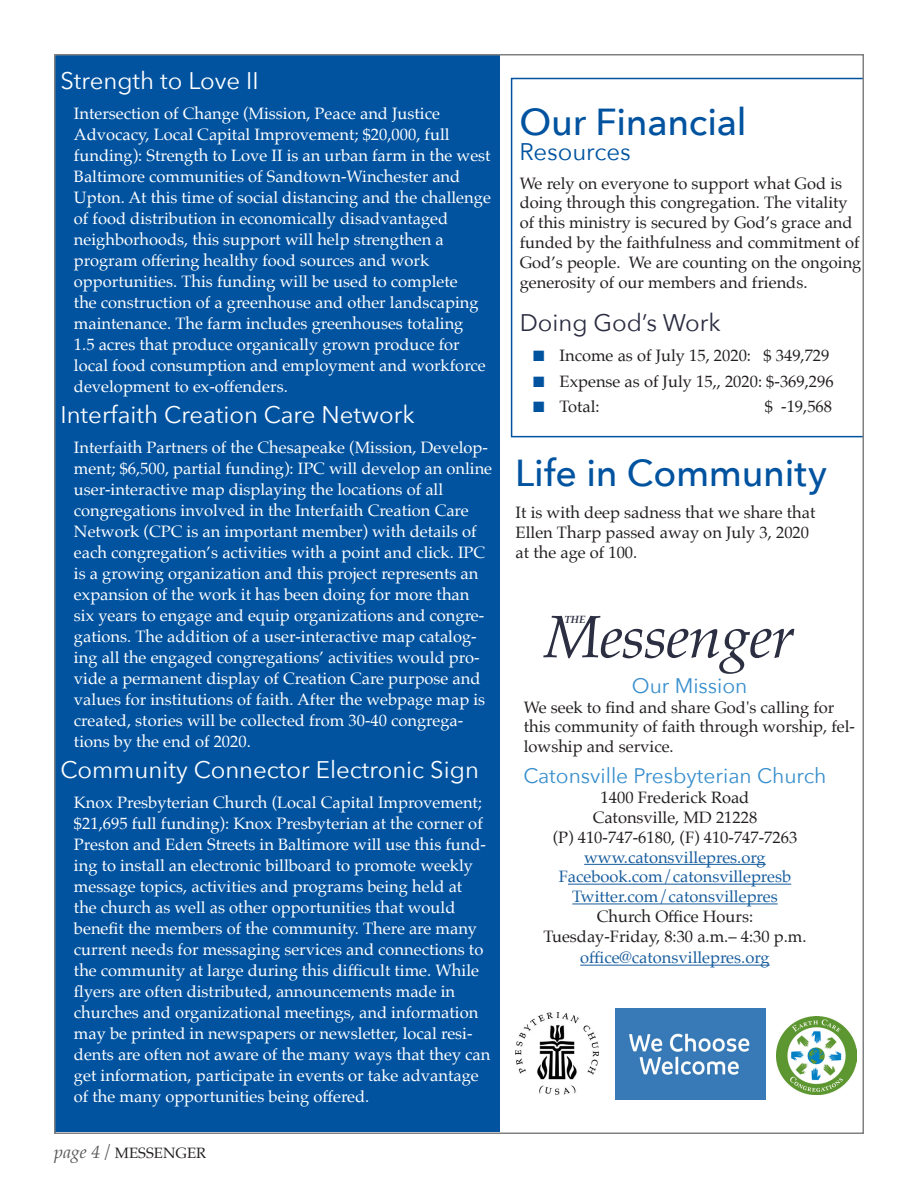
<style>
.page{position:relative;width:918px;height:1188px;background:#fff}
.page>*{position:absolute;margin:0;border:0;box-sizing:border-box;transform-origin:0 0}
.t1{font:italic 60px "Palatino";letter-spacing:-.02em;color:#2b2f41}
.Box_04_Top{font:500 37.5px "Avenir Next";letter-spacing:-.01em;color:#0153a0}
.Body_Text{font:24px "Avenir Next";color:#fff}
.San_Serif_Headline_2{font:24px "Avenir Next";color:#2b2d41}
.Box_04_Top-2{font:24px "Avenir Next";letter-spacing:-.005em;color:#0153a0}
.t2{font:21px "Avenir Next";color:#398fcd}
.Body_Text-2{font:16.5px/21px "Palatino";color:#fff}
.Body_Front_Page_Intr{font:16.5px/19.8px "Palatino";color:#231f20}
.t3{font:16.5px "Palatino";color:#175d9e}
.t4{font:15px "Palatino";color:#231f20}
.t5{font:italic 700 10.5px "Palatino";color:#2b2f41}
.s1{font-style:italic;font-size:18px;color:#57585a}
.s2{color:#0153a0}
</style>
<div class="page">
<div style="left:56px;top:56px;width:444px;height:1076px;background:#0153a0"></div>
<hr style="left:584px;top:864px;width:182px;height:1px;background:#175d9e">
<hr style="left:568px;top:884px;width:223px;height:1px;background:#175d9e">
<hr style="left:572px;top:903px;width:206px;height:1px;background:#175d9e">
<hr style="left:580px;top:965px;width:190px;height:1px;background:#175d9e">
<img style="left:515px;top:1012px;width:83px;height:82px">
<img style="left:615px;top:1009px;width:151px;height:90px">
<img style="left:777px;top:1016px;width:79px;height:78px">
<div style="left:511px;top:78px;width:354px;height:359px;border:2px solid #0153a0"></div>
<p class="Body_Text" style="left:60px;top:60px;width:200px">Strength to Love II</p>
<p class="Body_Text-2" style="left:74px;top:103px;width:418px">Intersection of Change (Mission, Peace and Justice Advocacy, Local Capital Improvement; $20,000, full funding): Strength to Love II is an urban farm in the west Baltimore communities of Sandtown-Winchester and Upton. At this time of social distancing and the challenge of food distribution in economically disadvantaged neighborhoods, this support will help strengthen a program offering healthy food sources and work opportunities. This funding will be used to complete<br>the construction of a greenhouse and other landscaping maintenance. The farm includes greenhouses totaling<br>1.5 acres that produce organically grown produce for local food consumption and employment and workforce development to ex-offenders.</p>
<p class="Body_Text" style="left:60px;top:394px;width:356px">Interfaith Creation Care Network</p>
<p class="Body_Text-2" style="left:74px;top:437px;width:420px">Interfaith Partners of the Chesapeake (Mission, Develop&shy;ment; $6,500, partial funding): IPC will develop an online user-interactive map displaying the locations of all congregations involved in the Interfaith Creation Care Network (CPC is an important member) with details of each congregation’s activities with a point and click. IPC is a growing organization and this project represents an expansion of the work it has been doing for more than six years to engage and equip organizations and congre&shy;gations. The addition of a user-interactive map catalog&shy;ing all the engaged congregations’ activities would pro&shy;vide a permanent display of Creation Care purpose and values for institutions of faith. After the webpage map is created, stories will be collected from 30-40 congrega&shy;tions by the end of 2020.</p>
<p class="Body_Text" style="left:60px;top:749px;width:420px">Community Connector Electronic Sign</p>
<p class="Body_Text-2" style="left:74px;top:792px;width:418px">Knox Presbyterian Church (Local Capital Improvement; $21,695 full funding): Knox Presbyterian at the corner of Preston and Eden Streets in Baltimore will use this fund&shy;ing to install an electronic billboard to promote weekly message topics, activities and programs being held at<br>the church as well as other opportunities that would benefit the members of the community. There are many current needs for messaging services and connections to the community at large during this difficult time. While flyers are often distributed, announcements made in churches and organizational meetings, and information may be printed in newspapers or newsletter, local resi&shy;dents are often not aware of the many ways that they can get information, participate in events or take advantage of the many opportunities being offered.</p>
<p class="t4" style="left:54px;top:1140px;width:154px"><span class="s1">page 4 /</span> MESSENGER</p>
<p class="Box_04_Top" style="left:519px;top:90px;width:228px">Our Financial</p>
<p class="Box_04_Top-2" style="left:519px;top:132px;width:113px">Resources</p>
<p class="Body_Front_Page_Intr" style="left:520px;top:173px;width:343px">We rely on everyone to support what God is doing through this congregation. The vitality of this ministry is secured by God’s grace and funded by the faithfulness and commitment of God’s people. We are counting on the ongoing generosity of our members and friends.</p>
<p class="San_Serif_Headline_2" style="left:520px;top:302px;width:203px">Doing God’s Work</p>
<p class="Body_Front_Page_Intr" style="left:533px;top:346px;width:298px"><span class="s2">■</span> Income as of July 15, 2020: $ 349,729</p>
<p class="Body_Front_Page_Intr" style="left:533px;top:371px;width:302px"><span class="s2">■</span> Expense as of July 15,, 2020: $-369,296</p>
<p class="Body_Front_Page_Intr" style="left:533px;top:396px;width:68px"><span class="s2">■</span> Total:</p>
<p class="Body_Front_Page_Intr" style="left:765px;top:396px;width:69px">$ -19,568</p>
<p class="Box_04_Top" style="left:515px;top:441px;width:313px">Life in Community</p>
<p class="Body_Front_Page_Intr" style="left:516px;top:502px;width:301px">It is with deep sadness that we share that<br>Ellen Tharp passed away on July 3, 2020 at the age of 100.</p>
<p class="t1" style="left:544px;top:586px;width:252px">Messenger</p>
<p class="t5" style="left:565px;top:611px;width:22px">THE</p>
<p class="t2" style="left:632px;top:668px;width:117px">Our Mission</p>
<p class="Body_Front_Page_Intr" style="left:524px;top:697px;width:333px">We seek to find and share God's calling for this community of faith through worship, fel&shy;lowship and service.</p>
<p class="t2" style="left:523px;top:758px;width:305px">Catonsville Presbyterian Church</p>
<p class="Body_Front_Page_Intr" style="left:601px;top:788px;width:150px">1400 Frederick Road</p>
<p class="Body_Front_Page_Intr" style="left:593px;top:807px;width:166px">Catonsville, MD 21228</p>
<p class="Body_Front_Page_Intr" style="left:553px;top:827px;width:246px">(P) 410-747-6180, (F) 410-747-7263</p>
<p class="t3" style="left:584px;top:843px;width:183px">www.catonsvillepres.org</p>
<p class="t3" style="left:559px;top:863px;width:234px">Facebook.com/catonsvillepresb</p>
<p class="t3" style="left:572px;top:883px;width:207px">Twitter.com/catonsvillepres</p>
<p class="Body_Front_Page_Intr" style="left:543px;top:906px;width:265px;text-align:center">Church Office Hours:<br>Tuesday-Friday, 8:30 a.m.– 4:30 p.m.</p>
<p class="t3" style="left:580px;top:944px;width:191px">office@catonsvillepres.org</p>
</div>
